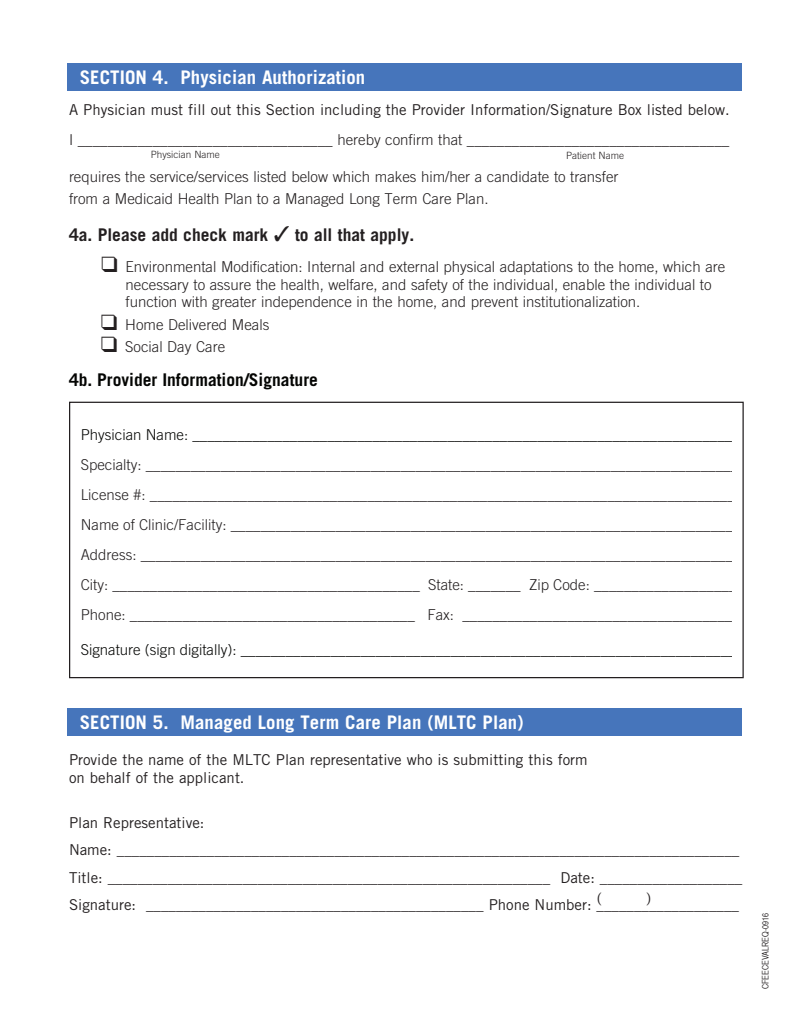
<style>
.page{position:relative;width:810px;height:1035px;background:#fff}
.page>*{position:absolute;margin:0;border:0;box-sizing:border-box;transform-origin:0 0}
.t1{font:700 18.75px "Trade Gothic";letter-spacing:.005em;color:#fff}
.t2{font:700 17.5px "Trade Gothic";color:#231f20}
.t3{font:700 17.5px "Trade Gothic";color:#040503}
.t4{font:300 15px/30px "Trade Gothic";color:#231f20}
.t5{font:15px/27.5px "Trade Gothic";color:#231f20}
.t6{font:300 15px "Trade Gothic";color:#040503}
.t7{font:15px "Minion Pro";color:#231f20}
.t8{font:300 10px "Trade Gothic";color:#231f20}
.t9{font:8.75px "Helvetica CY Plain";color:#231f20}
.s1{font-family:"Monotype Sorts";font-weight:400;font-size:21.25px}
.s2{color:#1f1b1c}
</style>
<div class="page">
<div style="left:68px;top:63px;width:674px;height:28px;background:#4675bb"></div>
<div style="left:69px;top:402px;width:675px;height:276px;border:1px solid #231f20"></div>
<div style="left:68px;top:708px;width:674px;height:27px;background:#4675bb"></div>
<p class="t1" style="left:80px;top:66px;width:287px">SECTION 4. Physician Authorization</p>
<p class="t5" style="left:69px;top:96px;width:662px">A Physician must fill out this Section including the Provider Information/Signature Box listed below.</p>
<p class="t4" style="left:69px;top:125px;width:662px">I __________________________________ hereby confirm that ___________________________________</p>
<p class="t4" style="left:69px;top:165px;width:551px;line-height:22.5px">requires the service/services listed below which makes him/her a candidate to transfer from a Medicaid Health Plan to a Managed Long Term Care Plan.</p>
<p class="t2" style="left:69px;top:224px;width:347px">4a. Please add check mark ✓ to all that apply.</p>
<p class="t4" style="left:126px;top:258px;width:601px;line-height:17.5px;text-indent:-24px"><span class="s1">q</span> Environmental Modification: Internal and external physical adaptations to the home, which are necessary to assure the health, welfare, and safety of the individual, enable the individual to function with greater independence in the home, and prevent institutionalization.</p>
<p class="t4" style="left:101px;top:313px;width:170px;line-height:22.5px"><span class="s1">q</span> Home Delivered Meals <span class="s1">q</span> Social Day Care</p>
<p class="t3" style="left:69px;top:369px;width:250px">4b. Provider Information/Signature</p>
<p class="t8" style="left:151px;top:149px;width:71px">Physician Name</p>
<p class="t8" style="left:566px;top:149px;width:60px">Patient Name</p>
<p class="t6" style="left:81px;top:426px;width:661px">Physician Name: _________________________________________________________________________</p>
<p class="t4" style="left:81px;top:449px;width:661px">Specialty: _______________________________________________________________________________ License #: ______________________________________________________________________________ Name of Clinic/Facility: ___________________________________________________________________ Address: ________________________________________________________________________________ City: _________________________________________ State: _______ Zip Code: ___________________ Phone: <span class="s2">______________________________________</span> Fax: <span class="s2">_____________________________________</span></p>
<p class="t6" style="left:81px;top:641px;width:657px">Signature (sign digitally): __________________________________________________________________</p>
<p class="t1" style="left:80px;top:710px;width:445px">SECTION 5. Managed Long Term Care Plan (MLTC Plan)</p>
<p class="t5" style="left:69px;top:751px;width:520px;line-height:17.5px">Provide the name of the MLTC Plan representative who is submitting this form on behalf of the applicant.</p>
<p class="t5" style="left:69px;top:809px;width:675px">Plan Representative:<br>Name: ___________________________________________________________________________________ Title: ___________________________________________________________ Date: ___________________ Signature: _____________________________________________ Phone Number: ___________________</p>
<p class="t7" style="left:597px;top:889px;width:7px">(</p>
<p class="t7" style="left:646px;top:889px;width:7px">)</p>
<p class="t9" style="left:760px;top:989px;width:78px;rotate:-90deg">CFEECEVALREQ-0916</p>
</div>
